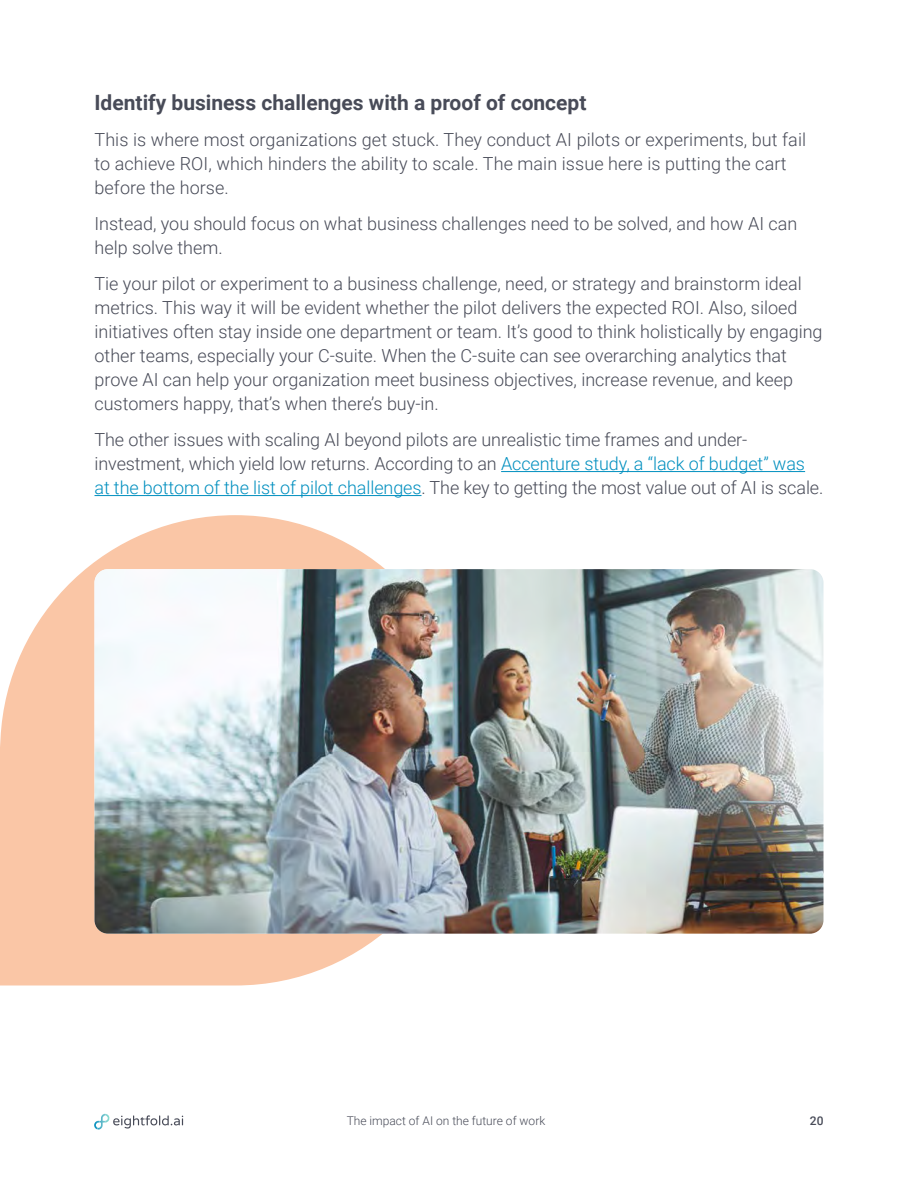
<style>
.page{position:relative;width:918px;height:1188px;background:#fff}
.page>*{position:absolute;margin:0;border:0;box-sizing:border-box;transform-origin:0 0}
.Subhead{font:700 21px "Roboto";color:#484b58}
.Body{font:300 18px/24px "Roboto";color:#484b58}
.t1{font:300 12px "Roboto";color:#484b58}
.t2{font:500 12px "Roboto";color:#484b58}
.s1{color:#008fbf}
</style>
<div class="page">
<svg style="left:94px;top:1114px;width:89px;height:16px"></svg>
<svg style="left:0;top:515px;width:385px;height:471px;fill:#fac6a6"></svg>
<hr style="left:501px;top:471px;width:304px;height:1px;background:#008fbf">
<hr style="left:94px;top:495px;width:328px;height:1px;background:#008fbf">
<img style="left:94px;top:569px;width:730px;height:365px">
<p class="Subhead" style="left:94px;top:88px;width:494px">Identify business challenges with a proof of concept</p>
<p class="Body" style="left:94px;top:127px;width:713px">This is where most organizations get stuck. They conduct AI pilots or experiments, but fail to achieve ROI, which hinders the ability to scale. The main issue here is putting the cart before the horse.</p>
<p class="Body" style="left:94px;top:211px;width:704px">Instead, you should focus on what business challenges need to be solved, and how AI can help solve them.</p>
<p class="Body" style="left:94px;top:271px;width:730px">Tie your pilot or experiment to a business challenge, need, or strategy and brainstorm ideal metrics. This way it will be evident whether the pilot delivers the expected ROI. Also, siloed initiatives often stay inside one department or team. It’s good to think holistically by engaging other teams, especially your C-suite. When the C-suite can see overarching analytics that prove AI can help your organization meet business objectives, increase revenue, and keep customers happy, that’s when there’s buy-in.</p>
<p class="Body" style="left:94px;top:427px;width:731px">The other issues with scaling AI beyond pilots are unrealistic time frames and under&shy;investment, which yield low returns. According to an <span class="s1">Accenture study, a “lack of budget” was at the bottom of the list of pilot challenges</span>. The key to getting the most value out of AI is scale.</p>
<p class="t1" style="left:347px;top:1113px;width:200px">The impact of AI on the future of work</p>
<p class="t2" style="left:810px;top:1112px;width:15px">20</p>
</div>
